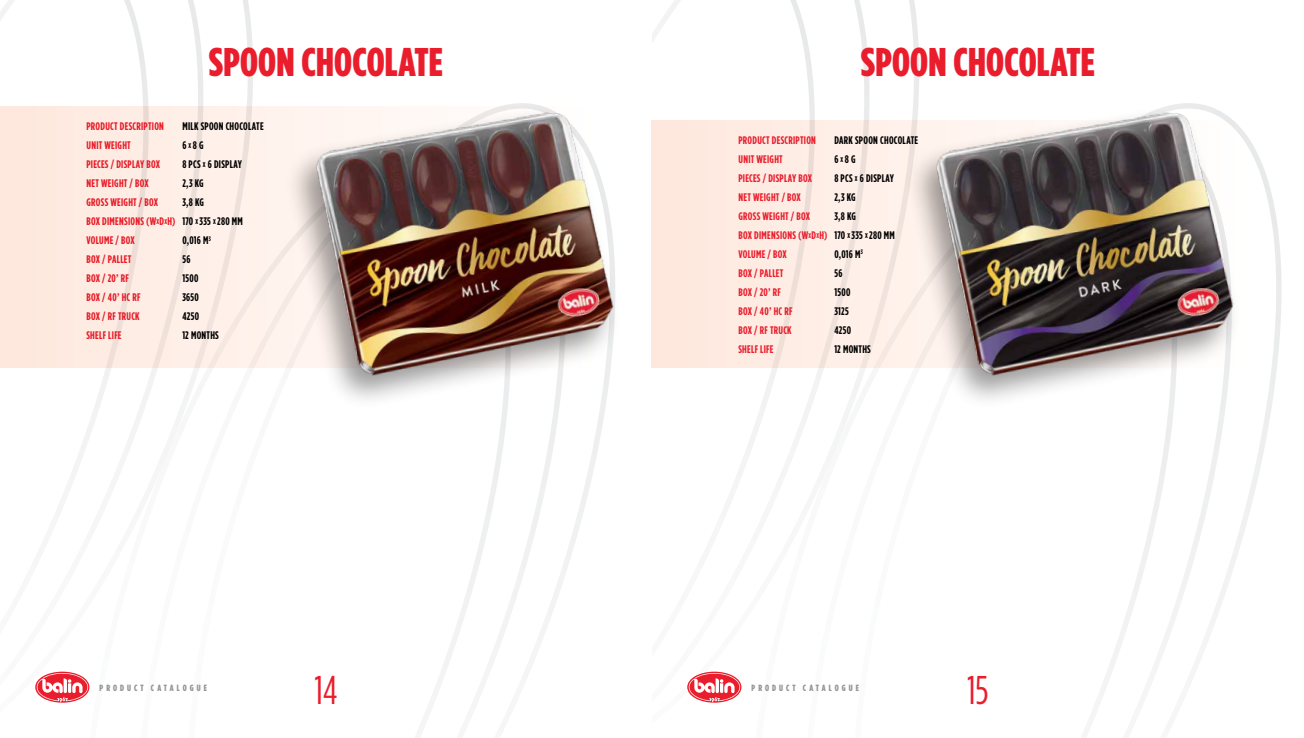
<style>
.page{position:relative;width:1304px;height:738px;background:#fff}
.page>*{position:absolute;margin:0;border:0;box-sizing:border-box;transform-origin:0 0}
.t1{font:900 40px "Gotham Condensed";letter-spacing:.005em;color:#ea1d2c}
.t2{font:40px "Gotham Condensed";color:#ea1d2c}
.t3{font:700 11px/19px "Gotham Condensed";letter-spacing:.025em;color:#ea1d2c}
.t4{font:700 11px/19px "Gotham Condensed";letter-spacing:.025em;color:#000}
.t5{font:900 9px "Gotham Condensed";letter-spacing:.335em;color:#939598}
.s1{font-size:7px}
.s2{font-style:inherit}
</style>
<div class="page">
<svg style="left:1250px;top:175px;width:32px;height:334px"></svg>
<svg style="left:1195px;top:410px;width:55px;height:247px"></svg>
<svg style="left:1094px;top:410px;width:101px;height:301px"></svg>
<svg style="left:833px;top:0;width:54px;height:439px"></svg>
<svg style="left:652px;top:0;width:181px;height:493px"></svg>
<div style="left:652px;top:120px;width:604px;height:247px;background:#feece3"></div>
<svg style="left:529px;top:410px;width:55px;height:247px"></svg>
<svg style="left:271px;top:367px;width:258px;height:344px"></svg>
<svg style="left:167px;top:0;width:54px;height:440px"></svg>
<svg style="left:0;top:0;width:167px;height:493px"></svg>
<img style="left:906px;top:85px;width:360px;height:321px">
<svg style="left:687px;top:671px;width:55px;height:32px"></svg>
<svg style="left:35px;top:671px;width:55px;height:32px"></svg>
<div style="left:0;top:106px;width:604px;height:261px;background:#feede4"></div>
<img style="left:286px;top:103px;width:329px;height:303px">
<h1 class="t1" style="left:209px;top:38px;width:236px">SPOON CHOCOLATE</h1>
<p class="t3" style="left:86px;top:116px;width:91px">PRODUCT DESCRIPTION<br>UNIT WEIGHT<br>PIECES / DISPLAY BOX<br>NET WEIGHT / BOX<br>GROSS WEIGHT / BOX<br>BOX DIMENSIONS (W<span class="s1">X</span>D<span class="s1">X</span>H)<br>VOLUME / BOX<br>BOX / PALLET<br>BOX / 20<span class="s2">’</span> RF<br>BOX / 40<span class="s2">’</span> HC RF<br>BOX / RF TRUCK<br>SHELF LIFE</p>
<p class="t4" style="left:182px;top:116px;width:83px">MILK SPOON CHOCOLATE<br>6 <span class="s1">X</span> 8 G<br>8 PCS <span class="s1">X</span> 6 DISPLAY<br>2,3 KG<br>3,8 KG<br>170 <span class="s1">X</span> 335 <span class="s1">X</span> 280 MM<br>0,016 M<sup>3<br></sup>56<br>1500<br>3650<br>4250<br>12 MONTHS</p>
<h1 class="t1" style="left:861px;top:38px;width:236px">SPOON CHOCOLATE</h1>
<p class="t3" style="left:738px;top:130px;width:91px">PRODUCT DESCRIPTION<br>UNIT WEIGHT<br>PIECES / DISPLAY BOX<br>NET WEIGHT / BOX<br>GROSS WEIGHT / BOX<br>BOX DIMENSIONS (W<span class="s1">X</span>D<span class="s1">X</span>H)<br>VOLUME / BOX<br>BOX / PALLET<br>BOX / 20<span class="s2">’</span> RF<br>BOX / 40<span class="s2">’</span> HC RF<br>BOX / RF TRUCK<br>SHELF LIFE</p>
<p class="t4" style="left:834px;top:130px;width:85px">DARK SPOON CHOCOLATE<br>6 <span class="s1">X</span> 8 G<br>8 PCS <span class="s1">X</span> 6 DISPLAY<br>2,3 KG<br>3,8 KG<br>170 <span class="s1">X</span> 335 <span class="s1">X</span> 280 MM<br>0,016 M<sup>3<br></sup>56<br>1500<br>3125<br>4250<br>12 MONTHS</p>
<p class="t5" style="left:100px;top:681px;width:109px">PRODUCT CATALOGUE</p>
<h1 class="t2" style="left:315px;top:666px;width:24px">14</h1>
<h1 class="t2" style="left:967px;top:666px;width:23px">15</h1>
<p class="t5" style="left:752px;top:681px;width:109px">PRODUCT CATALOGUE</p>
</div>
